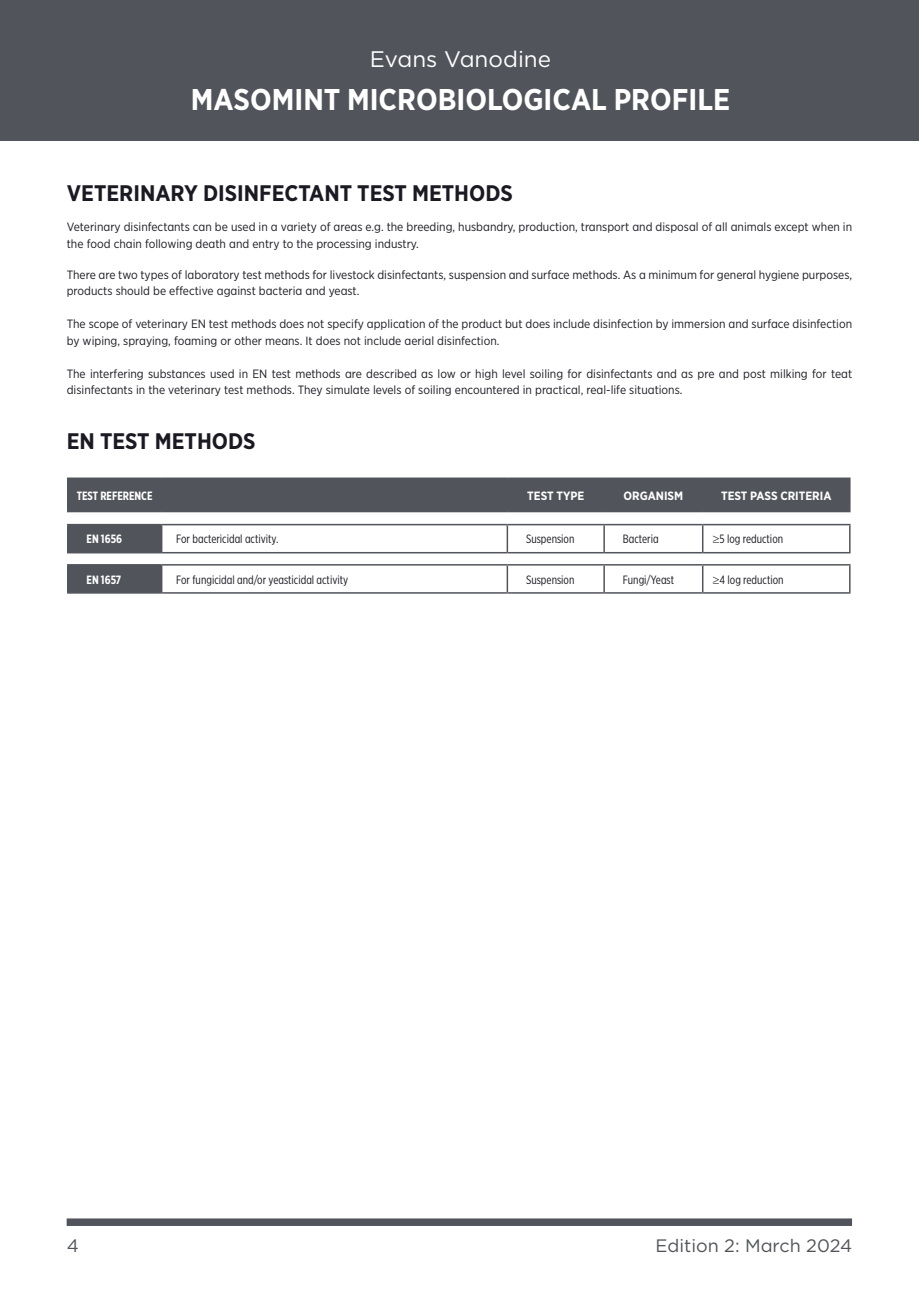
<style>
.page{position:relative;width:919px;height:1289px;background:#fff}
.page>*{position:absolute;margin:0;border:0;box-sizing:border-box;transform-origin:0 0}
.Product_Name{font:700 30px "Gotham Narrow";color:#fff}
.t1{font:700 22.5px "Gotham Narrow";color:#1b1922}
.Product_Name-2{font:22.5px "Gotham";color:#fff}
.t2{font:18px "Gotham";color:#51545a}
.t3{font:12px/16.5px "Gotham Narrow";color:#1b1922}
.t4{font:12px "Gotham X Narrow";color:#1b1922}
.t5{font:700 12px "Gotham Narrow";color:#fff}
.t6{font:700 12px "Gotham X Narrow";color:#fff}
</style>
<div class="page">
<div style="left:0;top:0;width:918px;height:140px;background:#51545a"></div>
<div style="left:67px;top:1218px;width:785px;height:7px;background:#51545a"></div>
<div style="left:68px;top:479px;width:781px;height:32px;background:#51545a"></div>
<hr style="left:67px;top:477px;width:95px;height:2px;background:#51545a">
<hr style="left:67px;top:479px;width:1px;height:32px;background:#51545a">
<hr style="left:162px;top:477px;width:345px;height:2px;background:#51545a">
<hr style="left:161px;top:479px;width:1px;height:32px;background:#51545a">
<hr style="left:507px;top:477px;width:97px;height:2px;background:#51545a">
<hr style="left:506px;top:479px;width:2px;height:32px;background:#51545a">
<hr style="left:604px;top:477px;width:98px;height:2px;background:#51545a">
<hr style="left:603px;top:479px;width:2px;height:32px;background:#51545a">
<hr style="left:702px;top:477px;width:148px;height:2px;background:#51545a">
<hr style="left:702px;top:479px;width:1px;height:32px;background:#51545a">
<hr style="left:849px;top:479px;width:1px;height:32px;background:#51545a">
<hr style="left:506px;top:525px;width:2px;height:27px;background:#51545a">
<hr style="left:603px;top:525px;width:2px;height:27px;background:#51545a">
<svg style="left:702px;top:525px;width:1px;height:27px"></svg>
<hr style="left:506px;top:565px;width:2px;height:27px;background:#51545a">
<hr style="left:603px;top:565px;width:2px;height:27px;background:#51545a">
<svg style="left:702px;top:565px;width:1px;height:27px"></svg>
<svg style="left:849px;top:525px;width:1px;height:27px"></svg>
<svg style="left:67px;top:525px;width:95px;height:67px"></svg>
<svg style="left:849px;top:565px;width:1px;height:27px"></svg>
<hr style="left:67px;top:511px;width:95px;height:1px;background:#51545a">
<hr style="left:162px;top:511px;width:345px;height:1px;background:#51545a">
<hr style="left:507px;top:511px;width:97px;height:1px;background:#51545a">
<hr style="left:604px;top:511px;width:98px;height:1px;background:#51545a">
<hr style="left:702px;top:511px;width:148px;height:1px;background:#51545a">
<hr style="left:67px;top:524px;width:95px;height:1px;background:#51545a">
<hr style="left:162px;top:524px;width:345px;height:1px;background:#51545a">
<hr style="left:507px;top:524px;width:97px;height:1px;background:#51545a">
<hr style="left:604px;top:524px;width:98px;height:1px;background:#51545a">
<hr style="left:702px;top:524px;width:148px;height:1px;background:#51545a">
<hr style="left:67px;top:592px;width:95px;height:1px;background:#51545a">
<hr style="left:162px;top:592px;width:345px;height:1px;background:#51545a">
<hr style="left:507px;top:592px;width:97px;height:1px;background:#51545a">
<hr style="left:604px;top:592px;width:98px;height:1px;background:#51545a">
<hr style="left:702px;top:592px;width:148px;height:1px;background:#51545a">
<hr style="left:67px;top:552px;width:95px;height:1px;background:#51545a">
<hr style="left:162px;top:552px;width:345px;height:1px;background:#51545a">
<hr style="left:507px;top:552px;width:97px;height:1px;background:#51545a">
<hr style="left:604px;top:552px;width:98px;height:1px;background:#51545a">
<hr style="left:702px;top:552px;width:148px;height:1px;background:#51545a">
<hr style="left:67px;top:564px;width:95px;height:1px;background:#51545a">
<hr style="left:162px;top:564px;width:345px;height:1px;background:#51545a">
<hr style="left:507px;top:564px;width:97px;height:1px;background:#51545a">
<hr style="left:604px;top:564px;width:98px;height:1px;background:#51545a">
<hr style="left:702px;top:564px;width:148px;height:1px;background:#51545a">
<p class="Product_Name-2" style="left:370px;top:44px;width:183px">Evans Vanodine</p>
<p class="Product_Name" style="left:191px;top:80px;width:540px">MASOMINT MICROBIOLOGICAL PROFILE</p>
<p class="t1" style="left:67px;top:178px;width:447px">VETERINARY DISINFECTANT TEST METHODS</p>
<p class="t3" style="left:67px;top:219px;width:786px">Veterinary disinfectants can be used in a variety of areas e.g. the breeding, husbandry, production, transport and disposal of all animals except when in the food chain following death and entry to the processing industry.</p>
<p class="t3" style="left:67px;top:266px;width:786px">There are two types of laboratory test methods for livestock disinfectants, suspension and surface methods. As a minimum for general hygiene purposes, products should be effective against bacteria and yeast.</p>
<p class="t3" style="left:67px;top:316px;width:786px">The scope of veterinary EN test methods does not specify application of the product but does include disinfection by immersion and surface disinfection by wiping, spraying, foaming or other means. It does not include aerial disinfection.</p>
<p class="t3" style="left:67px;top:365px;width:786px">The interfering substances used in EN test methods are described as low or high level soiling for disinfectants and as pre and post milking for teat disinfectants in the veterinary test methods. They simulate levels of soiling encountered in practical, real-life situations.</p>
<p class="t1" style="left:67px;top:426px;width:190px">EN TEST METHODS</p>
<p class="t6" style="left:77px;top:488px;width:77px">TEST REFERENCE</p>
<p class="t5" style="left:527px;top:488px;width:59px">TEST TYPE</p>
<p class="t5" style="left:623px;top:488px;width:61px">ORGANISM</p>
<p class="t5" style="left:721px;top:488px;width:112px">TEST PASS CRITERIA</p>
<p class="t6" style="left:86px;top:532px;width:37px">EN 1656</p>
<p class="t4" style="left:176px;top:532px;width:104px">For bactericidal activity.</p>
<p class="t4" style="left:526px;top:532px;width:50px">Suspension</p>
<p class="t4" style="left:623px;top:532px;width:37px">Bacteria</p>
<p class="t4" style="left:713px;top:532px;width:72px">≥5 log reduction</p>
<p class="t6" style="left:86px;top:572px;width:36px">EN 1657</p>
<p class="t4" style="left:176px;top:572px;width:174px">For fungicidal and/or yeasticidal activity</p>
<p class="t4" style="left:526px;top:572px;width:50px">Suspension</p>
<p class="t4" style="left:623px;top:572px;width:53px">Fungi/Yeast</p>
<p class="t4" style="left:713px;top:572px;width:72px">≥4 log reduction</p>
<p class="t2" style="left:67px;top:1234px;width:14px">4</p>
<p class="t2" style="left:655px;top:1234px;width:198px">Edition 2: March 2024</p>
</div>
